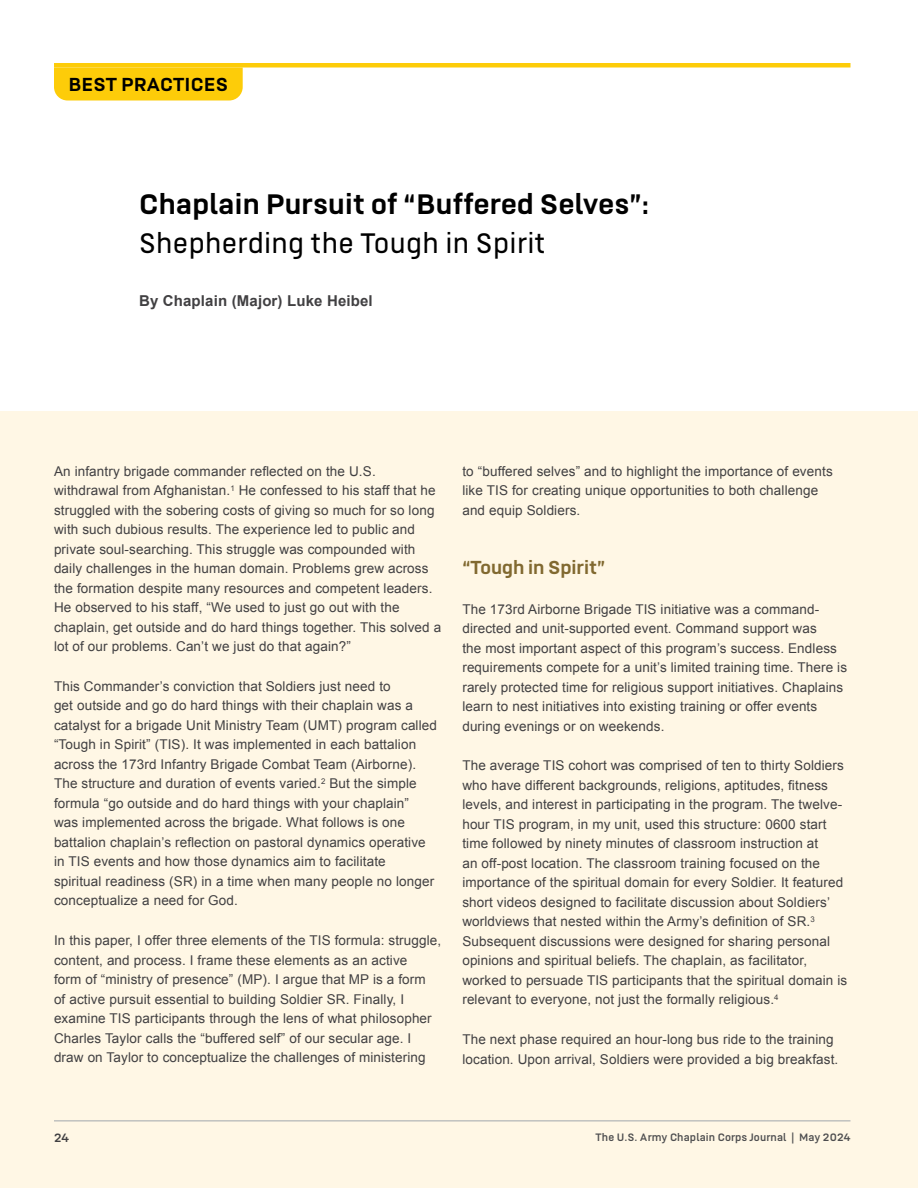
<style>
.page{position:relative;width:918px;height:1188px;background:#fff}
.page>*{position:absolute;margin:0;border:0;box-sizing:border-box;transform-origin:0 0}
.Heading{font:700 31.5px/39px "US Army";letter-spacing:.01em;color:#000}
.Body-heading{font:700 21px "US Army";color:#816930}
.Section_title{font:700 21px "US Army";letter-spacing:.01em;color:#000}
.Author2{font:700 15px "Arial";letter-spacing:.01em;color:#414042}
.Body{font:13.5px/19.5px "Arial";letter-spacing:.01em;color:#414042}
.t1{font:13.5px "US Army";color:#414042}
.t2{font:12px "US Army";letter-spacing:.01em;color:#4d4d4f}
.s1{font-weight:300}
</style>
<div class="page">
<div style="left:0;top:412px;width:918px;height:776px;background:#fff7e5"></div>
<hr style="left:54px;top:1120px;width:796px;height:1px;background:#a0a6ad">
<div style="left:54px;top:63px;width:796px;height:5px;background:#fdcc09"></div>
<div style="left:54px;top:68px;width:189px;height:32px;background:#fdcc09"></div>
<p class="Section_title" style="left:69px;top:72px;width:161px">BEST PRACTICES</p>
<h1 class="Heading" style="left:139px;top:185px;width:512px">Chaplain Pursuit of “Buffered Selves”:<br><span class="s1">Shepherding the Tough in Spirit</span></h1>
<h2 class="Author2" style="left:139px;top:291px;width:235px">By Chaplain (Major) Luke Heibel</h2>
<p class="Body" style="left:54px;top:461px;width:389px">An infantry brigade commander reflected on the U.S. withdrawal from Afghanistan.<sup>1</sup> He confessed to his staff that he struggled with the sobering costs of giving so much for so long with such dubious results. The experience led to public and private soul-searching. This struggle was compounded with daily challenges in the human domain. Problems grew across the formation despite many resources and competent leaders.<br>He observed to his staff, “We used to just go out with the chaplain, get outside and do hard things together. This solved a lot of our problems. Can’t we just do that again?”</p>
<p class="Body" style="left:54px;top:676px;width:385px">This Commander’s conviction that Soldiers just need to<br>get outside and go do hard things with their chaplain was a catalyst for a brigade Unit Ministry Team (UMT) program called “Tough in Spirit” (TIS). It was implemented in each battalion across the 173rd Infantry Brigade Combat Team (Airborne).<br>The structure and duration of events varied.<sup>2</sup> But the simple formula “go outside and do hard things with your chaplain”<br>was implemented across the brigade. What follows is one battalion chaplain’s reflection on pastoral dynamics operative in TIS events and how those dynamics aim to facilitate<br>spiritual readiness (SR) in a time when many people no longer conceptualize a need for God.</p>
<p class="Body" style="left:54px;top:931px;width:389px">In this paper, I offer three elements of the TIS formula: struggle, content, and process. I frame these elements as an active<br>form of “ministry of presence” (MP). I argue that MP is a form<br>of active pursuit essential to building Soldier SR. Finally, I examine TIS participants through the lens of what philosopher Charles Taylor calls the “buffered self” of our secular age. I draw on Taylor to conceptualize the challenges of ministering</p>
<p class="Body" style="left:462px;top:461px;width:372px">to “buffered selves” and to highlight the importance of events like TIS for creating unique opportunities to both challenge and equip Soldiers.</p>
<h3 class="Body-heading" style="left:462px;top:556px;width:144px">“Tough in Spirit”</h3>
<p class="Body" style="left:462px;top:599px;width:386px">The 173rd Airborne Brigade TIS initiative was a command&shy;directed and unit-supported event. Command support was<br>the most important aspect of this program’s success. Endless requirements compete for a unit’s limited training time. There is rarely protected time for religious support initiatives. Chaplains learn to nest initiatives into existing training or offer events during evenings or on weekends.</p>
<p class="Body" style="left:462px;top:756px;width:386px">The average TIS cohort was comprised of ten to thirty Soldiers who have different backgrounds, religions, aptitudes, fitness levels, and interest in participating in the program. The twelve&shy;hour TIS program, in my unit, used this structure: 0600 start time followed by ninety minutes of classroom instruction at<br>an off-post location. The classroom training focused on the importance of the spiritual domain for every Soldier. It featured short videos designed to facilitate discussion about Soldiers’ worldviews that nested within the Army’s definition of SR.<sup>3<br></sup>Subsequent discussions were designed for sharing personal opinions and spiritual beliefs. The chaplain, as facilitator, worked to persuade TIS participants that the spiritual domain is relevant to everyone, not just the formally religious.<sup>4</sup></p>
<p class="Body" style="left:462px;top:1030px;width:378px">The next phase required an hour-long bus ride to the training location. Upon arrival, Soldiers were provided a big breakfast.</p>
<p class="t1" style="left:54px;top:1130px;width:16px">24</p>
<p class="t2" style="left:596px;top:1131px;width:256px">The U.S. Army Chaplain Corps Journal | May 2024</p>
</div>
